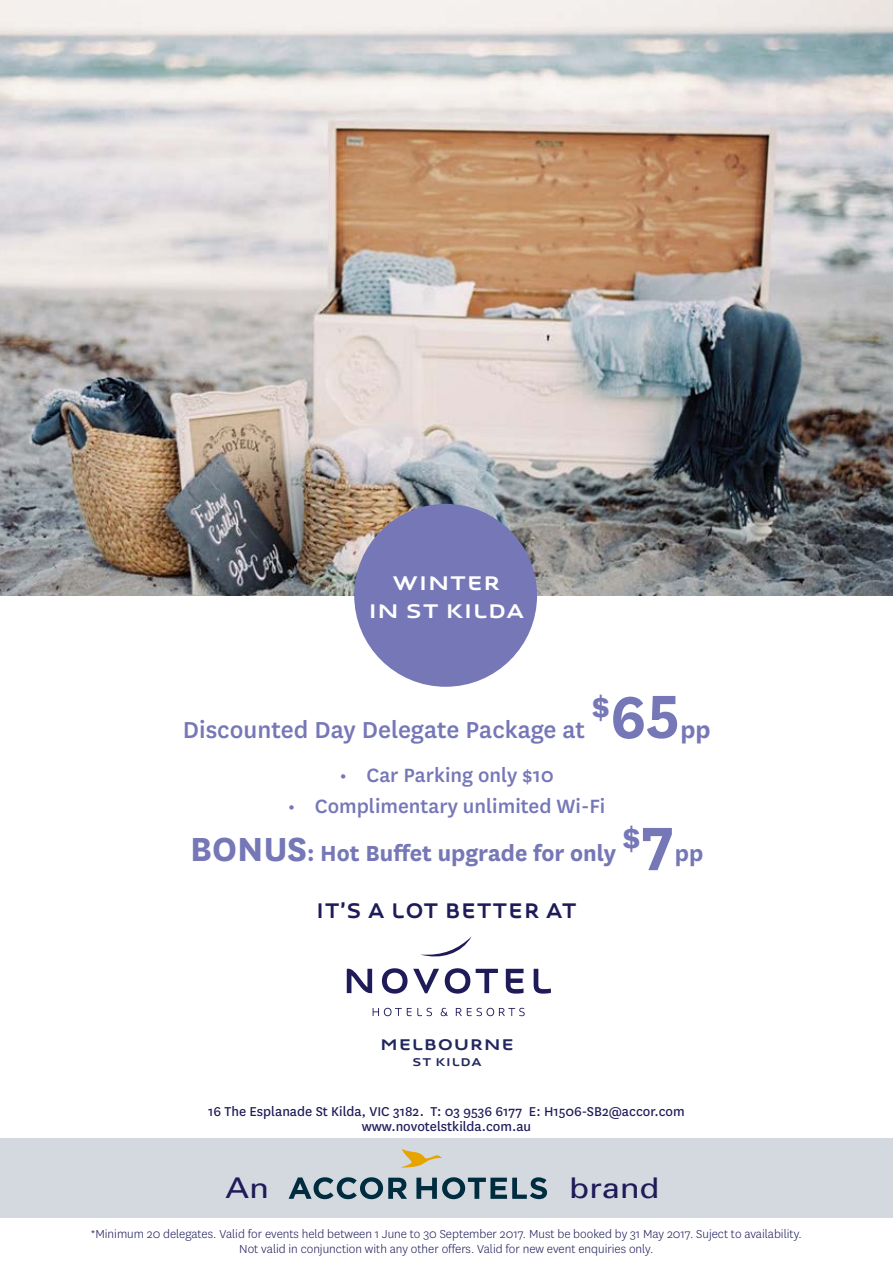
<style>
.page{position:relative;width:893px;height:1263px;background:#fff}
.page>*{position:absolute;margin:0;border:0;box-sizing:border-box;transform-origin:0 0}
.t1{font:700 69px "National";color:#7577b7}
.t2{font:28.5px "Univers";letter-spacing:-.005em;color:#1e1b58;scale:1.15 1}
.t3{font:500 27px "National";color:#7577b7}
.t4{font:700 27px "National";color:#7577b7}
.t5{font:700 25.5px "National";color:#7577b7}
.t6{font:500 22.5px "National";color:#7577b7}
.t7{font:500 22.5px "Novotype";color:#1e1b58}
.t8{font:500 21px/28.5px "Novotype";letter-spacing:-.01em;color:#fff;text-align:center;scale:1.15 1}
.t9{font:500 16.5px "Novotype";letter-spacing:-.005em;color:#21265e;scale:1.15 1}
.t10{font:15px/15px "National";color:#1e1b58;text-align:center}
.t11{font:300 13.5px/15px "National";color:#1e1b58;text-align:center}
.t12{font:500 12px "Novotype";letter-spacing:.01em;color:#21265e;scale:1.15 1}
.s1{font-size:39px}
.s2{font-size:69px}
</style>
<div class="page">
<div style="left:0;top:1138px;width:893px;height:80px;background:#d4d9e0"></div>
<img style="left:0;top:0;width:893px;height:595px">
<svg style="left:373px;top:1008px;width:152px;height:8px"></svg>
<svg style="left:421px;top:936px;width:51px;height:21px"></svg>
<svg style="left:347px;top:969px;width:25px;height:24px"></svg>
<svg style="left:382px;top:968px;width:57px;height:25px"></svg>
<svg style="left:445px;top:968px;width:25px;height:25px"></svg>
<svg style="left:476px;top:969px;width:22px;height:24px"></svg>
<svg style="left:506px;top:969px;width:17px;height:24px"></svg>
<svg style="left:534px;top:969px;width:17px;height:24px"></svg>
<svg style="left:289px;top:1177px;width:118px;height:22px"></svg>
<svg style="left:402px;top:1149px;width:40px;height:18px"></svg>
<svg style="left:416px;top:1177px;width:131px;height:22px"></svg>
<div style="left:354px;top:504px;width:183px;height:183px;background:#7577b7;border-radius:50%"></div>
<h3 class="t8" style="left:368px;top:568px;width:138px">WINTER<br>IN ST KILDA</h3>
<h1 class="t1" style="left:591px;top:664px;width:91px"><sup>$</sup>65</h1>
<h3 class="t3" style="left:183px;top:711px;width:404px">Discounted Day Delegate Package at</h3>
<h3 class="t4" style="left:680px;top:711px;width:32px">pp</h3>
<h3 class="t6" style="left:339px;top:759px;width:216px">• Car Parking only $10</h3>
<h3 class="t6" style="left:288px;top:791px;width:319px">• Complimentary unlimited Wi-Fi</h3>
<h3 class="t5" style="left:190px;top:835px;width:515px"><span class="s1">BONUS</span>: Hot Buffet upgrade for only <sup>$</sup><span class="s2">7</span>pp</h3>
<h3 class="t7" style="left:316px;top:896px;width:263px">IT’S A LOT BETTER AT</h3>
<p class="t9" style="left:380px;top:1034px;width:118px">MELBOURNE</p>
<p class="t12" style="left:412px;top:1055px;width:62px">ST KILDA</p>
<p class="t10" style="left:208px;top:1103px;width:478px">16 The Esplanade St Kilda, VIC 3182. T: 03 9536 6177 E: H1506-SB2@accor.com www.novotelstkilda.com.au</p>
<h2 class="t2" style="left:225px;top:1172px;width:40px">An</h2>
<h2 class="t2" style="left:569px;top:1172px;width:80px">brand</h2>
<p class="t11" style="left:91px;top:1226px;width:713px">*Minimum 20 delegates. Valid for events held between 1 June to 30 September 2017. Must be booked by 31 May 2017. Suject to availability.<br>Not valid in conjunction with any other offers. Valid for new event enquiries only.</p>
</div>
